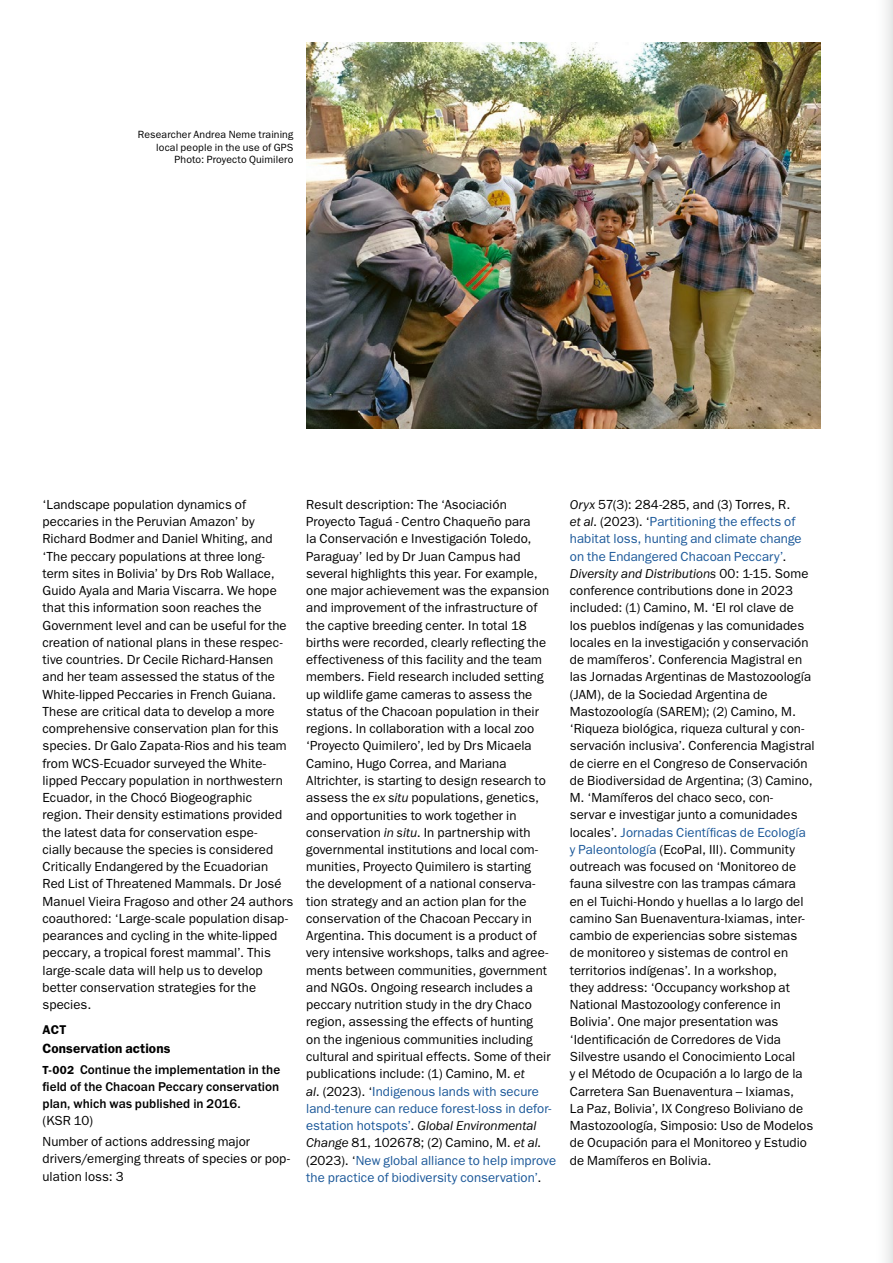
<style>
.page{position:relative;width:893px;height:1263px;background:#fff}
.page>*{position:absolute;margin:0;border:0;box-sizing:border-box;transform-origin:0 0}
.t1{font:600 13.5px "ITC Franklin Gothic Std";letter-spacing:.005em;color:#000}
.t2{font:13.2px/17.2px "ITC Franklin Gothic Std";letter-spacing:.005em;color:#000}
.t3{font:500 13.2px/17.2px "ITC Franklin Gothic Std";letter-spacing:.005em;color:#000;text-align:justify}
.t4{font:600 12.75px "ITC Franklin Gothic Std";color:#000}
.t5{font:10.5px/12.8px "ITC Franklin Gothic Std";letter-spacing:.01em;color:#000;text-align:right}
.s1{font-weight:600;font-size:11.7px}
.s2{font-style:italic}
.s3{color:#1b5899}
</style>
<div class="page">
<div style="left:872px;top:0;width:21px;height:1263px;background:linear-gradient(to bottom,#f7f8f8,#f7f8f8)"></div>
<img style="left:306px;top:43px;width:515px;height:385px">
<p class="t5" style="left:138px;top:128px;width:157px">Researcher Andrea Neme training local people in the use of GPS<br>Photo: Proyecto Quimilero</p>
<p class="t2" style="left:43px;top:496px;width:252px">‘Landscape population dynamics of peccaries in the Peruvian Amazon’ by Richard Bodmer and Daniel Whiting, and ‘The peccary populations at three long&shy;term sites in Bolivia’ by Drs Rob Wallace, Guido Ayala and Maria Viscarra. We hope that this information soon reaches the Government level and can be useful for the creation of national plans in these respec&shy;tive countries. Dr Cecile Richard-Hansen and her team assessed the status of the White-lipped Peccaries in French Guiana.<br>These are critical data to develop a more comprehensive conservation plan for this species. Dr Galo Zapata-Rios and his team from WCS-Ecuador surveyed the White&shy;lipped Peccary population in northwestern Ecuador, in the Chocó Biogeographic region. Their density estimations provided the latest data for conservation espe-<br>cially because the species is considered Critically Endangered by the Ecuadorian Red List of Threatened Mammals. Dr José Manuel Vieira Fragoso and other 24 authors coauthored: ‘Large-scale population disap&shy;pearances and cycling in the white-lipped peccary, a tropical forest mammal’. This large-scale data will help us to develop better conservation strategies for the species.</p>
<p class="t4" style="left:43px;top:1022px;width:26px">ACT</p>
<p class="t1" style="left:43px;top:1040px;width:129px">Conservation actions</p>
<p class="t3" style="left:43px;top:1061px;width:239px"><span class="s1">T-002</span> Continue the implementation in the field of the Chacoan Peccary conservation plan, which was published in 2016.</p>
<p class="t2" style="left:43px;top:1111px;width:209px;line-height:20.7px">(KSR 10)<br>Number of actions addressing major</p>
<p class="t2" style="left:43px;top:1150px;width:249px">drivers/emerging threats of species or pop&shy;ulation loss: 3</p>
<p class="t2" style="left:306px;top:496px;width:251px">Result description: The ‘Asociación Proyecto Taguá - Centro Chaqueño para<br>la Conservación e Investigación Toledo, Paraguay’ led by Dr Juan Campus had several highlights this year. For example, one major achievement was the expansion and improvement of the infrastructure of the captive breeding center. In total 18 births were recorded, clearly reflecting the effectiveness of this facility and the team members. Field research included setting up wildlife game cameras to assess the status of the Chacoan population in their regions. In collaboration with a local zoo ‘Proyecto Quimilero’, led by Drs Micaela Camino, Hugo Correa, and Mariana Altrichter, is starting to design research to assess the <span class="s2">ex situ</span> populations, genetics, and opportunities to work together in conservation <span class="s2">in situ</span>. In partnership with governmental institutions and local com&shy;munities, Proyecto Quimilero is starting<br>the development of a national conserva&shy;tion strategy and an action plan for the conservation of the Chacoan Peccary in Argentina. This document is a product of very intensive workshops, talks and agree&shy;ments between communities, government and NGOs. Ongoing research includes a peccary nutrition study in the dry Chaco region, assessing the effects of hunting<br>on the ingenious communities including cultural and spiritual effects. Some of their publications include: (1) Camino, M. <span class="s2">et<br>al</span>. (2023). ‘<span class="s3">Indigenous lands with secure land-tenure can reduce forest-loss in defor&shy;estation hotspots’</span>. <span class="s2">Global Environmental Change</span> 81, 102678; (2) Camino, M. <span class="s2">et al</span>. (2023). ‘<span class="s3">New global alliance to help improve the practice of biodiversity conservation’</span>.</p>
<p class="t2" style="left:570px;top:496px;width:246px"><span class="s2">Oryx</span> 57(3): 284-285, and (3) Torres, R.<br><span class="s2">et al</span>. (2023). ‘<span class="s3">Partitioning the effects of habitat loss, hunting and climate change on the Endangered Chacoan Peccary’</span>.<br><span class="s2">Diversity and Distributions</span> 00: 1-15. Some conference contributions done in 2023 included: (1) Camino, M. ‘El rol clave de<br>los pueblos indígenas y las comunidades locales en la investigación y conservación de mamíferos’. Conferencia Magistral en las Jornadas Argentinas de Mastozoología (JAM), de la Sociedad Argentina de Mastozoología (SAREM); (2) Camino, M. ‘Riqueza biológica, riqueza cultural y con&shy;servación inclusiva’. Conferencia Magistral de cierre en el Congreso de Conservación de Biodiversidad de Argentina; (3) Camino, M. ‘Mamíferos del chaco seco, con-<br>servar e investigar junto a comunidades locales’. <span class="s3">Jornadas Científicas de Ecología<br>y Paleontología</span> (EcoPal, III). Community outreach was focused on ‘Monitoreo de fauna silvestre con las trampas cámara<br>en el Tuichi-Hondo y huellas a lo largo del camino San Buenaventura-Ixiamas, inter&shy;cambio de experiencias sobre sistemas de monitoreo y sistemas de control en territorios indígenas’. In a workshop,<br>they address: ‘Occupancy workshop at National Mastozoology conference in Bolivia’. One major presentation was ‘Identificación de Corredores de Vida Silvestre usando el Conocimiento Local<br>y el Método de Ocupación a lo largo de la Carretera San Buenaventura – Ixiamas,<br>La Paz, Bolivia’, IX Congreso Boliviano de Mastozoología, Simposio: Uso de Modelos de Ocupación para el Monitoreo y Estudio de Mamíferos en Bolivia.</p>
</div>
